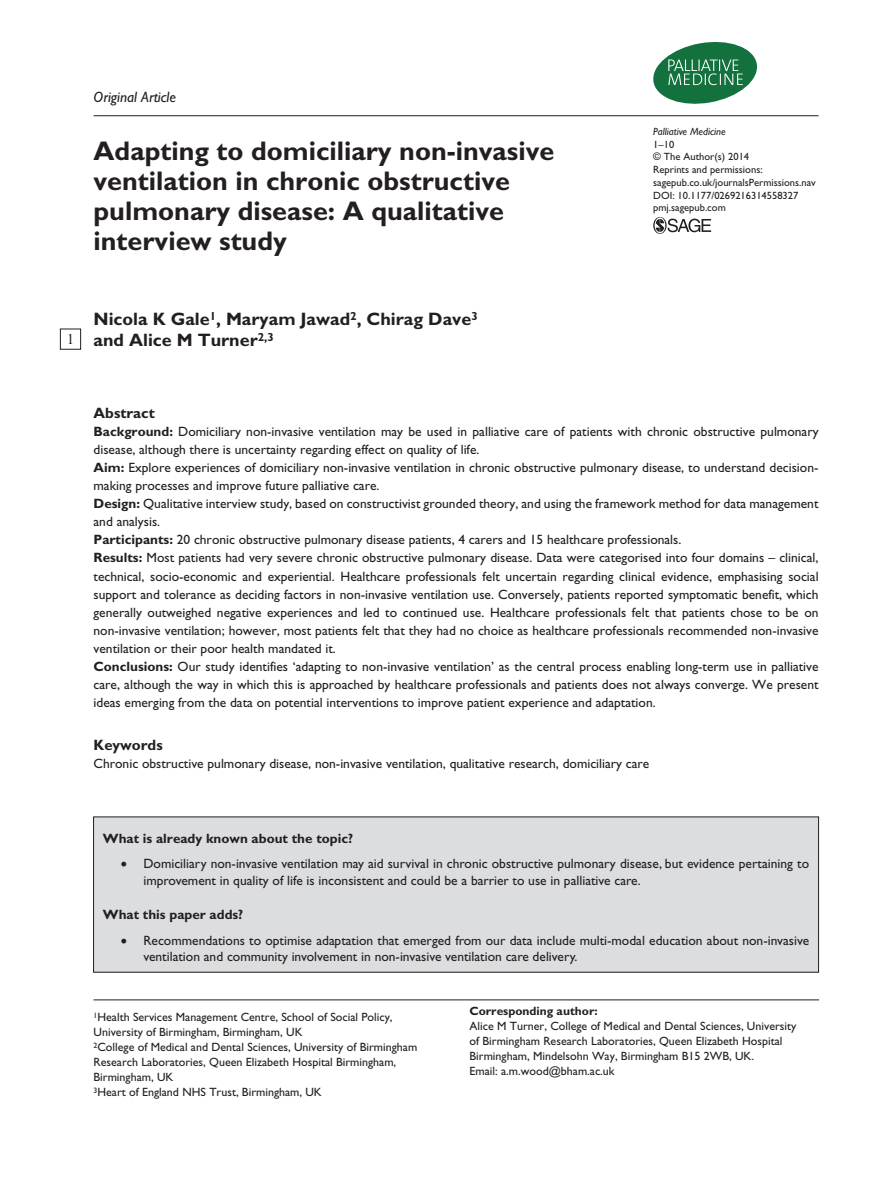
<style>
.page{position:relative;width:893px;height:1191px;background:#fff}
.page>*{position:absolute;margin:0;border:0;box-sizing:border-box;transform-origin:0 0}
.t1{font:700 27px/30px "Gill Sans Std";color:#231f20}
.t2{font:700 18px/21px "Gill Sans Std";color:#231f20}
.t3{font:700 15px "Gill Sans Std";color:#231f20}
.t4{font:italic 15px "Gill Sans Std";color:#231f20}
.t5{font:15px "Times New Roman";color:#231f20}
.t6{font:13.5px/18px "Gill Sans Std";color:#231f20}
.t7{font:700 13.5px "Gill Sans Std";color:#231f20}
.t8{font:12px/15px "Gill Sans Std";color:#231f20}
.t9{font:700 12px "Gill Sans Std";color:#231f20}
.t10{font:10.5px/12.8px "Gill Sans Std";color:#231f20}
.t11{font:italic 10.5px "Gill Sans Std";color:#231f20}
.s1{font-weight:700}
</style>
<div class="page">
<svg style="left:653px;top:41px;width:104px;height:63px"></svg>
<svg style="left:653px;top:217px;width:58px;height:17px"></svg>
<div style="left:94px;top:817px;width:725px;height:155px;background:#dcdddf"></div>
<hr style="left:94px;top:115px;width:725px;height:1px;background:#231f20">
<hr style="left:94px;top:999px;width:725px;height:1px;background:#231f20">
<div style="left:60px;top:328px;width:21px;height:22px;border:1px solid #231f20"></div>
<p class="t4" style="left:94px;top:88px;width:84px">Original Article</p>
<h1 class="t1" style="left:94px;top:136px;width:462px">Adapting to domiciliary non-invasive ventilation in chronic obstructive pulmonary disease: A qualitative interview study</h1>
<p class="t5" style="left:67px;top:331px;width:9px">1</p>
<h2 class="t2" style="left:94px;top:309px;width:386px">Nicola K Gale<sup>1</sup>, Maryam Jawad<sup>2</sup>, Chirag Dave<sup>3 </sup>and Alice M Turner<sup>2,3</sup></h2>
<p class="t11" style="left:653px;top:125px;width:74px">Palliative Medicine</p>
<p class="t10" style="left:653px;top:138px;width:164px">1–10<br>© The Author(s) 2014<br>Reprints and permissions: sagepub.co.uk/journalsPermissions.nav<br>DOI: 10.1177/0269216314558327 pmj.sagepub.com</p>
<p class="t3" style="left:94px;top:404px;width:63px">Abstract</p>
<p class="t6" style="left:94px;top:423px;width:727px"><span class="s1">Background:</span> Domiciliary non-invasive ventilation may be used in palliative care of patients with chronic obstructive pulmonary disease, although there is uncertainty regarding effect on quality of life.<br><span class="s1">Aim:</span> Explore experiences of domiciliary non-invasive ventilation in chronic obstructive pulmonary disease, to understand decision&shy;making processes and improve future palliative care.<br><span class="s1">Design:</span> Qualitative interview study, based on constructivist grounded theory, and using the framework method for data management and analysis.<br><span class="s1">Participants:</span> 20 chronic obstructive pulmonary disease patients, 4 carers and 15 healthcare professionals.<br><span class="s1">Results:</span> Most patients had very severe chronic obstructive pulmonary disease. Data were categorised into four domains – clinical, technical, socio-economic and experiential. Healthcare professionals felt uncertain regarding clinical evidence, emphasising social support and tolerance as deciding factors in non-invasive ventilation use. Conversely, patients reported symptomatic benefit, which generally outweighed negative experiences and led to continued use. Healthcare professionals felt that patients chose to be on non-invasive ventilation; however, most patients felt that they had no choice as healthcare professionals recommended non-invasive ventilation or their poor health mandated it.<br><span class="s1">Conclusions:</span> Our study identifies ‘adapting to non-invasive ventilation’ as the central process enabling long-term use in palliative care, although the way in which this is approached by healthcare professionals and patients does not always converge. We present ideas emerging from the data on potential interventions to improve patient experience and adaptation.</p>
<p class="t3" style="left:94px;top:736px;width:71px">Keywords</p>
<p class="t6" style="left:94px;top:754px;width:557px">Chronic obstructive pulmonary disease, non-invasive ventilation, qualitative research, domiciliary care</p>
<p class="t7" style="left:103px;top:830px;width:252px">What is already known about the topic?</p>
<p class="t6" style="left:143px;top:855px;width:667px;line-height:16.5px;text-indent:-23px">• Domiciliary non-invasive ventilation may aid survival in chronic obstructive pulmonary disease, but evidence pertaining to improvement in quality of life is inconsistent and could be a barrier to use in palliative care.</p>
<p class="t7" style="left:103px;top:906px;width:142px">What this paper adds?</p>
<p class="t6" style="left:143px;top:932px;width:667px;line-height:16.5px;text-indent:-23px">• Recommendations to optimise adaptation that emerged from our data include multi-modal education about non-invasive ventilation and community involvement in non-invasive ventilation care delivery.</p>
<p class="t8" style="left:94px;top:1009px;width:325px"><sup>1</sup>Health Services Management Centre, School of Social Policy, University of Birmingham, Birmingham, UK<br><sup>2</sup>College of Medical and Dental Sciences, University of Birmingham Research Laboratories, Queen Elizabeth Hospital Birmingham, Birmingham, UK<br><sup>3</sup>Heart of England NHS Trust, Birmingham, UK</p>
<p class="t9" style="left:470px;top:1003px;width:130px">Corresponding author:</p>
<p class="t8" style="left:470px;top:1018px;width:328px">Alice M Turner, College of Medical and Dental Sciences, University of Birmingham Research Laboratories, Queen Elizabeth Hospital Birmingham, Mindelsohn Way, Birmingham B15 2WB, UK.<br>Email: a.m.wood@bham.ac.uk</p>
</div>
